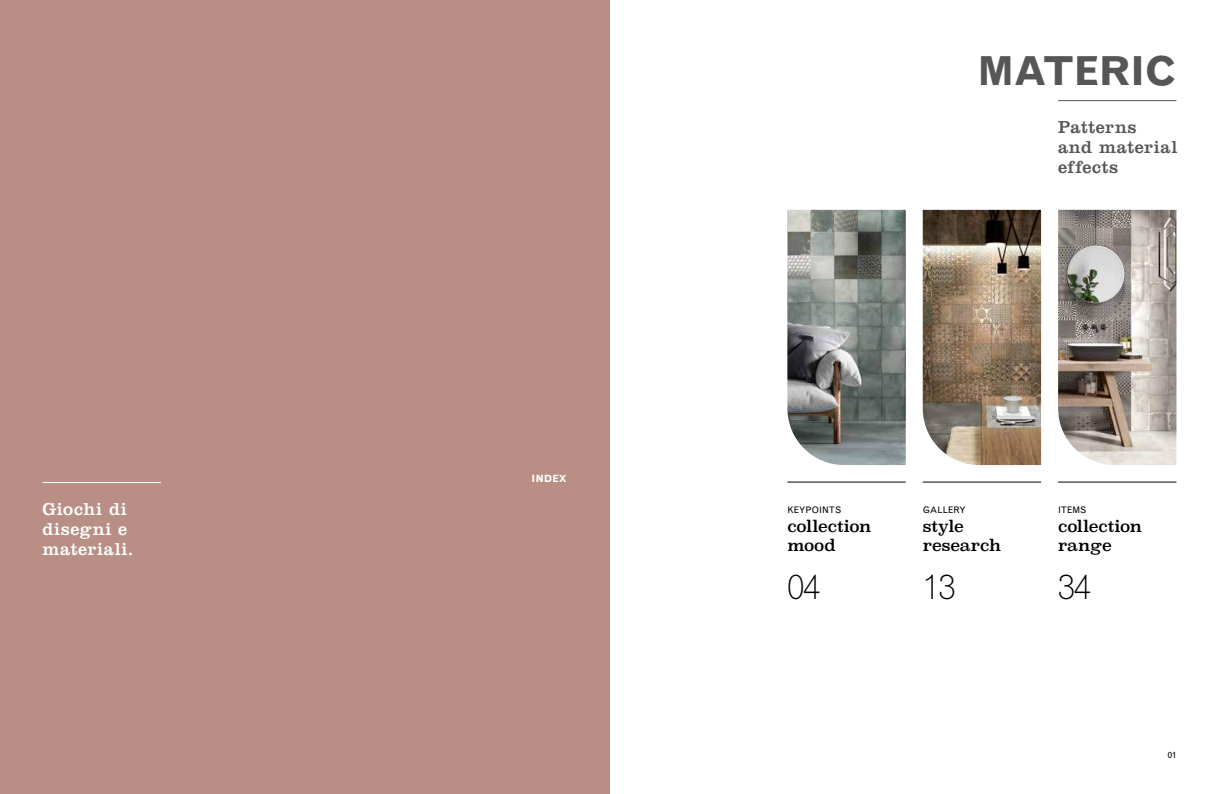
<style>
.page{position:relative;width:1219px;height:794px;background:#fff}
.page>*{position:absolute;margin:0;border:0;box-sizing:border-box;transform-origin:0 0}
.t1{font:700 40px "Grotesque";letter-spacing:-.02em;color:#575656}
.t2{font:300 35px "Grotesque";color:#000}
.t3{font:18px/20px "Clarendon";letter-spacing:.04em;color:#fff}
.t4{font:18px/20px "Clarendon";letter-spacing:.035em;color:#575656}
.t5{font:16px/19px "Superclarendon";letter-spacing:-.01em;color:#000}
.t6{font:700 10px "Grotesque MT Std";color:#fff}
.t7{font:9px "Grotesque MT Std";color:#000}
</style>
<div class="page">
<img style="left:787px;top:210px;width:119px;height:255px">
<hr style="left:787px;top:481px;width:119px;height:1px;background:#000">
<hr style="left:923px;top:481px;width:118px;height:1px;background:#000">
<hr style="left:1058px;top:481px;width:118px;height:1px;background:#000">
<hr style="left:1058px;top:100px;width:118px;height:1px;background:#575656">
<div style="left:0;top:0;width:609px;height:794px;background:#b98e85"></div>
<hr style="left:43px;top:482px;width:118px;height:1px;background:#fff">
<img style="left:923px;top:210px;width:118px;height:255px">
<img style="left:1058px;top:210px;width:118px;height:255px">
<p class="t3" style="left:43px;top:500px;width:92px">Giochi di disegni e materiali.</p>
<p class="t6" style="left:532px;top:473px;width:37px">INDEX</p>
<h1 class="t1" style="left:977px;top:48px;width:201px">MATERIC</h1>
<p class="t4" style="left:1058px;top:118px;width:121px">Patterns<br>and material effects</p>
<p class="t7" style="left:787px;top:505px;width:55px">KEYPOINTS</p>
<p class="t5" style="left:787px;top:518px;width:86px">collection mood</p>
<h2 class="t2" style="left:787px;top:573px;width:34px">04</h2>
<p class="t7" style="left:923px;top:505px;width:45px">GALLERY</p>
<p class="t5" style="left:923px;top:518px;width:80px">style research</p>
<h2 class="t2" style="left:923px;top:573px;width:34px">13</h2>
<p class="t7" style="left:1058px;top:505px;width:30px">ITEMS</p>
<p class="t5" style="left:1058px;top:518px;width:86px">collection range</p>
<h2 class="t2" style="left:1058px;top:573px;width:34px">34</h2>
<p class="t7" style="left:1168px;top:750px;width:10px">01</p>
</div>
